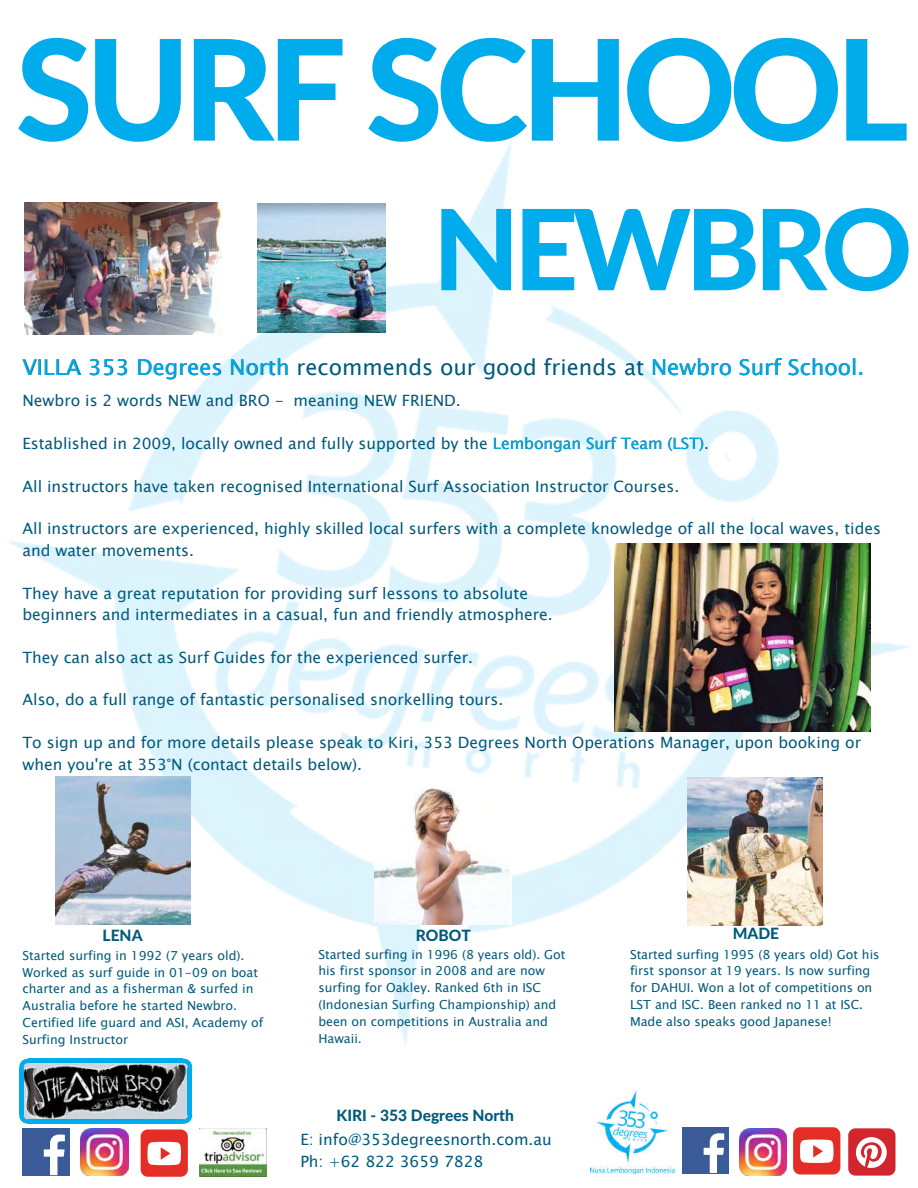
<style>
.page{position:relative;width:918px;height:1188px;background:#fff}
.page>*{position:absolute;margin:0;border:0;box-sizing:border-box;transform-origin:0 0}
.t1{font:800 140.1px "Lato";letter-spacing:-.05em;color:#00acec}
.t2{font:800 112.05px "Lato";letter-spacing:-.05em;color:#00acec}
.t3{font:21.75px "Lucida Sans Unicode";color:#00acec}
.t4{font:15.6px/21.3px "Lucida Sans Unicode";color:#005a7b}
.t5{font:800 15.6px "Lato";color:#005a7b}
.t6{font:12.45px/16.8px "Lucida Sans Unicode";color:#005a7b}
.s1{color:#005a7b}
.s2{color:#00acec}
</style>
<div class="page">
<img style="left:8px;top:143px;width:901px;height:901px">
<img style="left:25px;top:202px;width:197px;height:132px">
<img style="left:614px;top:543px;width:257px;height:188px">
<img style="left:81px;top:1128px;width:47px;height:48px">
<img style="left:739px;top:1128px;width:47px;height:48px">
<div style="left:23px;top:1128px;width:47px;height:48px;background:#3a5a98"></div>
<svg style="left:44px;top:1135px;width:21px;height:40px"></svg>
<div style="left:683px;top:1127px;width:46px;height:46px;background:#3a5a98"></div>
<svg style="left:704px;top:1133px;width:20px;height:40px"></svg>
<div style="left:141px;top:1130px;width:47px;height:47px;background:#e52d27;border-radius:7px"></div>
<svg style="left:148px;top:1142px;width:33px;height:23px"></svg>
<div style="left:793px;top:1127px;width:47px;height:47px;background:#e52d27;border-radius:7px"></div>
<svg style="left:800px;top:1140px;width:33px;height:23px"></svg>
<div style="left:848px;top:1128px;width:47px;height:48px;background:#d2252d;border-radius:7px"></div>
<svg style="left:856px;top:1137px;width:31px;height:31px"></svg>
<img style="left:55px;top:776px;width:135px;height:149px">
<img style="left:687px;top:777px;width:135px;height:149px">
<img style="left:375px;top:777px;width:137px;height:148px">
<img style="left:24px;top:1063px;width:164px;height:56px">
<hr style="left:28px;top:1059px;width:155px;height:4px;background:#00acec">
<svg style="left:183px;top:1059px;width:9px;height:9px"></svg>
<svg style="left:19px;top:1059px;width:10px;height:9px"></svg>
<hr style="left:188px;top:1068px;width:4px;height:47px;background:#00acec">
<svg style="left:183px;top:1114px;width:9px;height:10px"></svg>
<div style="left:19px;top:1068px;width:5px;height:47px;background:#00acec"></div>
<div style="left:28px;top:1119px;width:155px;height:5px;background:#00acec"></div>
<svg style="left:19px;top:1114px;width:10px;height:10px"></svg>
<img style="left:591px;top:1090px;width:84px;height:83px">
<img style="left:258px;top:204px;width:128px;height:129px">
<img style="left:199px;top:1128px;width:68px;height:49px">
<h1 class="t1" style="left:16px;top:2px;width:895px">SURF SCHOOL</h1>
<h2 class="t2" style="left:433px;top:180px;width:481px">NEWBRO</h2>
<h3 class="t3" style="left:22px;top:351px;width:844px">VILLA 353 Degrees North <span class="s1">recommends our good friends at</span> Newbro Surf School.</h3>
<p class="t4" style="left:22px;top:390px;width:440px">Newbro is 2 words NEW and BRO - meaning NEW FRIEND.</p>
<p class="t4" style="left:22px;top:433px;width:688px">Established in 2009, locally owned and fully supported by the <span class="s2">Lembongan Surf Team (LST)</span>.</p>
<p class="t4" style="left:22px;top:476px;width:658px">All instructors have taken recognised International Surf Association Instructor Courses.</p>
<p class="t4" style="left:22px;top:519px;width:860px">All instructors are experienced, highly skilled local surfers with a complete knowledge of all the local waves, tides and water movements.</p>
<p class="t4" style="left:22px;top:583px;width:532px">They have a great reputation for providing surf lessons to absolute beginners and intermediates in a casual, fun and friendly atmosphere.</p>
<p class="t4" style="left:22px;top:647px;width:452px">They can also act as Surf Guides for the experienced surfer.</p>
<p class="t4" style="left:22px;top:690px;width:482px">Also, do a full range of fantastic personalised snorkelling tours.</p>
<p class="t4" style="left:22px;top:732px;width:840px">To sign up and for more details please speak to Kiri, 353 Degrees North Operations Manager, upon booking or when you're at 353°N (contact details below).</p>
<p class="t5" style="left:103px;top:925px;width:41px">LENA</p>
<p class="t5" style="left:416px;top:925px;width:57px">ROBOT</p>
<p class="t5" style="left:733px;top:924px;width:48px">MADE</p>
<p class="t6" style="left:22px;top:947px;width:242px">Started surfing in 1992 (7 years old).<br>Worked as surf guide in 01-09 on boat charter and as a fisherman &amp; surfed in Australia before he started Newbro.<br>Certified life guard and ASI, Academy of Surfing Instructor</p>
<p class="t6" style="left:318px;top:946px;width:249px">Started surfing in 1996 (8 years old). Got his first sponsor in 2008 and are now surfing for Oakley. Ranked 6th in ISC (Indonesian Surfing Championship) and been on competitions in Australia and Hawaii.</p>
<p class="t6" style="left:630px;top:946px;width:251px">Started surfing 1995 (8 years old) Got his first sponsor at 19 years. Is now surfing for DAHUI. Won a lot of competitions on LST and ISC. Been ranked no 11 at ISC.<br>Made also speaks good Japanese!</p>
<p class="t5" style="left:337px;top:1105px;width:179px">KIRI - 353 Degrees North</p>
<p class="t4" style="left:300px;top:1129px;width:253px">E: info@353degreesnorth.com.au<br>Ph: +62 822 3659 7828</p>
</div>
